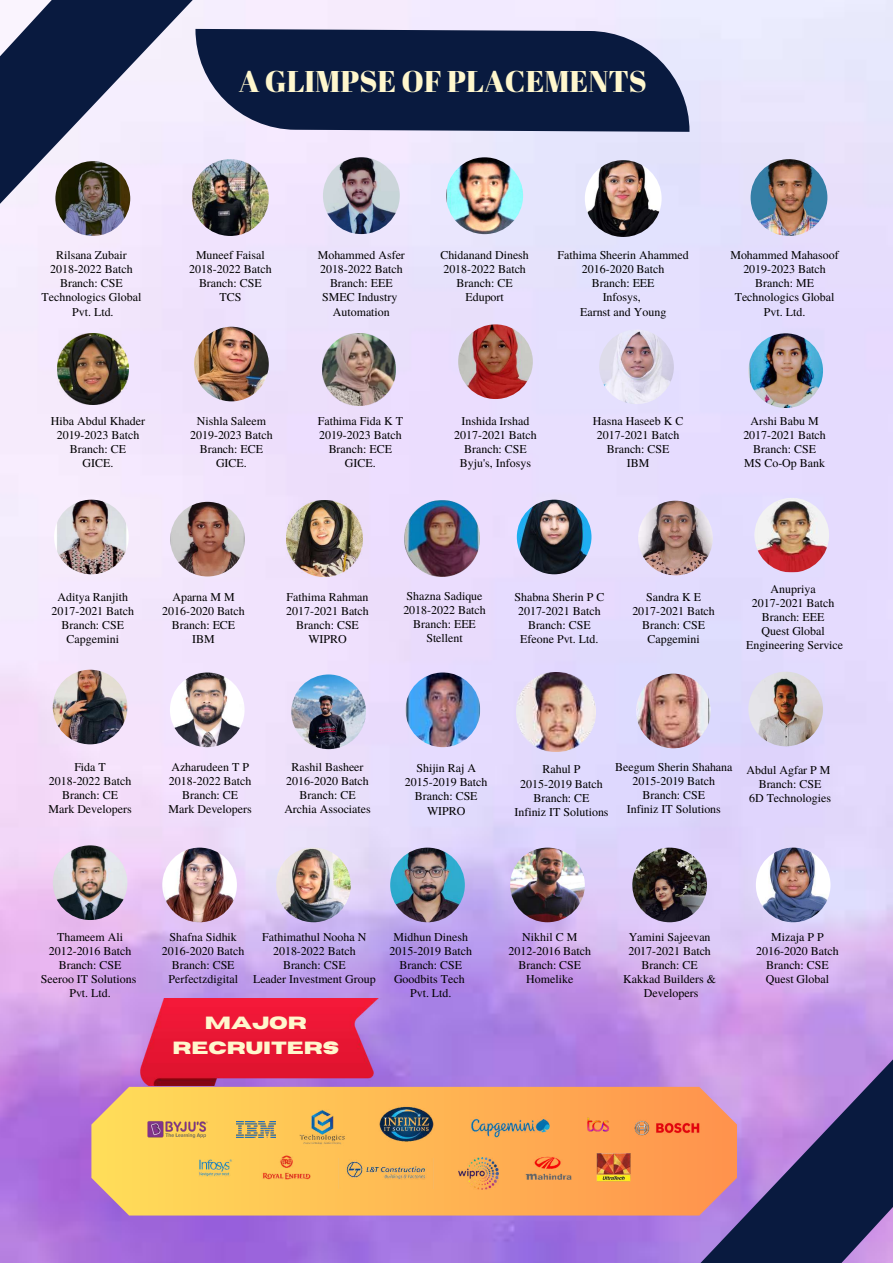
<style>
.page{position:relative;width:893px;height:1263px;background:#fff}
.page>*{position:absolute;margin:0;border:0;box-sizing:border-box;transform-origin:0 0}
.t1{font:30px "Abril Fatface";color:#fff7cd}
.t2{font:700 17.62px/24.4px "Horizon";color:#fff7cd;text-align:center}
.t3{font:11.93px/14.1px "Te X Gyre Termes";color:#000;text-align:center}
</style>
<div class="page">
<img style="left:0;top:0;width:893px;height:1263px">
<img style="left:57px;top:333px;width:71px;height:71px">
<img style="left:55px;top:161px;width:75px;height:75px;border-radius:50%">
<img style="left:192px;top:159px;width:77px;height:77px;border-radius:50%">
<img style="left:323px;top:157px;width:77px;height:77px;border-radius:50%">
<img style="left:446px;top:157px;width:77px;height:77px;border-radius:50%">
<img style="left:585px;top:160px;width:76px;height:77px;border-radius:50%">
<img style="left:750px;top:159px;width:77px;height:77px;border-radius:50%">
<img style="left:194px;top:327px;width:75px;height:74px;border-radius:50%">
<img style="left:323px;top:333px;width:72px;height:73px">
<img style="left:458px;top:324px;width:75px;height:75px;border-radius:50%">
<img style="left:599px;top:329px;width:75px;height:75px;border-radius:50%">
<img style="left:748px;top:333px;width:75px;height:75px;border-radius:50%">
<img style="left:54px;top:500px;width:75px;height:74px;border-radius:50%">
<img style="left:170px;top:502px;width:75px;height:74px;border-radius:50%">
<img style="left:286px;top:500px;width:76px;height:76px">
<img style="left:517px;top:500px;width:74px;height:74px;border-radius:50%">
<img style="left:638px;top:501px;width:75px;height:74px;border-radius:50%">
<img style="left:754px;top:498px;width:75px;height:74px;border-radius:50%">
<img style="left:53px;top:670px;width:74px;height:74px;border-radius:50%">
<img style="left:170px;top:672px;width:74px;height:75px;border-radius:50%">
<img style="left:405px;top:672px;width:75px;height:75px;border-radius:50%">
<img style="left:517px;top:672px;width:78px;height:79px">
<img style="left:636px;top:674px;width:74px;height:74px;border-radius:50%">
<img style="left:748px;top:672px;width:75px;height:74px;border-radius:50%">
<img style="left:404px;top:501px;width:75px;height:75px">
<svg style="left:231px;top:29px;width:459px;height:103px;fill:#091a3f"></svg>
<svg style="left:0;top:0;width:231px;height:226px"></svg>
<img style="left:53px;top:845px;width:74px;height:75px;border-radius:50%">
<img style="left:162px;top:848px;width:75px;height:74px;border-radius:50%">
<img style="left:276px;top:848px;width:75px;height:74px;border-radius:50%">
<img style="left:510px;top:848px;width:75px;height:74px;border-radius:50%">
<img style="left:632px;top:848px;width:75px;height:74px;border-radius:50%">
<img style="left:756px;top:848px;width:74px;height:74px;border-radius:50%">
<img style="left:390px;top:848px;width:75px;height:74px;border-radius:50%">
<svg style="left:91px;top:1087px;width:571px;height:128px"></svg>
<img style="left:147px;top:1112px;width:60px;height:34px">
<img style="left:236px;top:1122px;width:39px;height:15px">
<img style="left:296px;top:1106px;width:53px;height:43px">
<img style="left:379px;top:1096px;width:55px;height:54px">
<img style="left:467px;top:1117px;width:87px;height:22px">
<img style="left:195px;top:1156px;width:38px;height:27px">
<img style="left:582px;top:1112px;width:28px;height:24px">
<img style="left:261px;top:1154px;width:50px;height:27px">
<img style="left:339px;top:1158px;width:95px;height:31px">
<img style="left:522px;top:1154px;width:53px;height:29px">
<img style="left:623px;top:1116px;width:39px;height:23px">
<img style="left:458px;top:1157px;width:41px;height:32px">
<img style="left:593px;top:1153px;width:40px;height:31px">
<img style="left:140px;top:998px;width:265px;height:88px">
<svg style="left:662px;top:1036px;width:231px;height:227px"></svg>
<img style="left:291px;top:674px;width:75px;height:75px;border-radius:50%">
<h1 class="t1" style="left:239px;top:60px;width:410px">A GLIMPSE OF PLACEMENTS</h1>
<p class="t3" style="left:41px;top:248px;width:101px">Rilsana Zubair<br>2018-2022 Batch<br>Branch: CSE<br>Technologics Global<br>Pvt. Ltd.</p>
<p class="t3" style="left:189px;top:248px;width:84px">Muneef Faisal<br>2018-2022 Batch<br>Branch: CSE<br>TCS</p>
<p class="t3" style="left:318px;top:248px;width:89px">Mohammed Asfer<br>2018-2022 Batch<br>Branch: EEE<br>SMEC Industry<br>Automation</p>
<p class="t3" style="left:440px;top:248px;width:90px">Chidanand Dinesh<br>2018-2022 Batch<br>Branch: CE<br>Eduport</p>
<p class="t3" style="left:557px;top:248px;width:133px">Fathima Sheerin Ahammed<br>2016-2020 Batch<br>Branch: EEE<br>Infosys,<br>Earnst and Young</p>
<p class="t3" style="left:730px;top:248px;width:110px">Mohammed Mahasoof<br>2019-2023 Batch<br>Branch: ME<br>Technologics Global<br>Pvt. Ltd.</p>
<p class="t3" style="left:51px;top:413px;width:96px">Hiba Abdul Khader<br>2019-2023 Batch<br>Branch: CE<br>GICE.</p>
<p class="t3" style="left:190px;top:413px;width:84px">Nishla Saleem<br>2019-2023 Batch<br>Branch: ECE<br>GICE.</p>
<p class="t3" style="left:318px;top:413px;width:87px">Fathima Fida K T<br>2019-2023 Batch<br>Branch: ECE<br>GICE.</p>
<p class="t3" style="left:454px;top:413px;width:84px">Inshida Irshad<br>2017-2021 Batch<br>Branch: CSE<br>Byju's, Infosys</p>
<p class="t3" style="left:593px;top:413px;width:92px">Hasna Haseeb K C<br>2017-2021 Batch<br>Branch: CSE<br>IBM</p>
<p class="t3" style="left:743px;top:413px;width:84px">Arshi Babu M<br>2017-2021 Batch<br>Branch: CSE<br>MS Co-Op Bank</p>
<p class="t3" style="left:52px;top:589px;width:84px">Aditya Ranjith<br>2017-2021 Batch<br>Branch: CSE<br>Capgemini</p>
<p class="t3" style="left:162px;top:589px;width:84px">Aparna M M<br>2016-2020 Batch<br>Branch: ECE<br>IBM</p>
<p class="t3" style="left:286px;top:589px;width:84px">Fathima Rahman<br>2017-2021 Batch<br>Branch: CSE<br>WIPRO</p>
<p class="t3" style="left:514px;top:589px;width:91px">Shabna Sherin P C<br>2017-2021 Batch<br>Branch: CSE<br>Efeone Pvt. Ltd.</p>
<p class="t3" style="left:632px;top:589px;width:84px">Sandra K E<br>2017-2021 Batch<br>Branch: CSE<br>Capgemini</p>
<p class="t3" style="left:746px;top:581px;width:99px">Anupriya<br>2017-2021 Batch<br>Branch: EEE<br>Quest Global<br>Engineering Service</p>
<p class="t3" style="left:403px;top:588px;width:84px">Shazna Sadique<br>2018-2022 Batch<br>Branch: EEE<br>Stellent</p>
<p class="t3" style="left:48px;top:759px;width:85px">Fida T<br>2018-2022 Batch<br>Branch: CE<br>Mark Developers</p>
<p class="t3" style="left:169px;top:759px;width:85px">Azharudeen T P<br>2018-2022 Batch<br>Branch: CE<br>Mark Developers</p>
<p class="t3" style="left:405px;top:761px;width:84px">Shijin Raj A<br>2015-2019 Batch<br>Branch: CSE<br>WIPRO</p>
<p class="t3" style="left:514px;top:762px;width:96px">Rahul P<br>2015-2019 Batch<br>Branch: CE<br>Infiniz IT Solutions</p>
<p class="t3" style="left:615px;top:759px;width:119px">Beegum Sherin Shahana<br>2015-2019 Batch<br>Branch: CSE<br>Infiniz IT Solutions</p>
<p class="t3" style="left:746px;top:762px;width:86px">Abdul Agfar P M<br>Branch: CSE<br>6D Technologies</p>
<p class="t3" style="left:284px;top:759px;width:88px">Rashil Basheer<br>2016-2020 Batch<br>Branch: CE<br>Archia Associates</p>
<p class="t3" style="left:41px;top:929px;width:97px">Thameem Ali<br>2012-2016 Batch<br>Branch: CSE<br>Seeroo IT Solutions<br>Pvt. Ltd.</p>
<p class="t3" style="left:162px;top:929px;width:84px">Shafna Sidhik<br>2016-2020 Batch<br>Branch: CSE<br>Perfectzdigital</p>
<p class="t3" style="left:253px;top:929px;width:124px">Fathimathul Nooha N<br>2018-2022 Batch<br>Branch: CSE<br>Leader Investment Group</p>
<p class="t3" style="left:508px;top:929px;width:84px">Nikhil C M<br>2012-2016 Batch<br>Branch: CSE<br>Homelike</p>
<p class="t3" style="left:623px;top:929px;width:94px">Yamini Sajeevan<br>2017-2021 Batch<br>Branch: CE<br>Kakkad Builders &amp;<br>Developers</p>
<p class="t3" style="left:756px;top:929px;width:84px">Mizaja P P<br>2016-2020 Batch<br>Branch: CSE<br>Quest Global</p>
<h2 class="t2" style="left:172px;top:1011px;width:168px">MAJOR<br>RECRUITERS</h2>
<p class="t3" style="left:389px;top:929px;width:84px">Midhun Dinesh<br>2015-2019 Batch<br>Branch: CSE<br>Goodbits Tech<br>Pvt. Ltd.</p>
</div>
